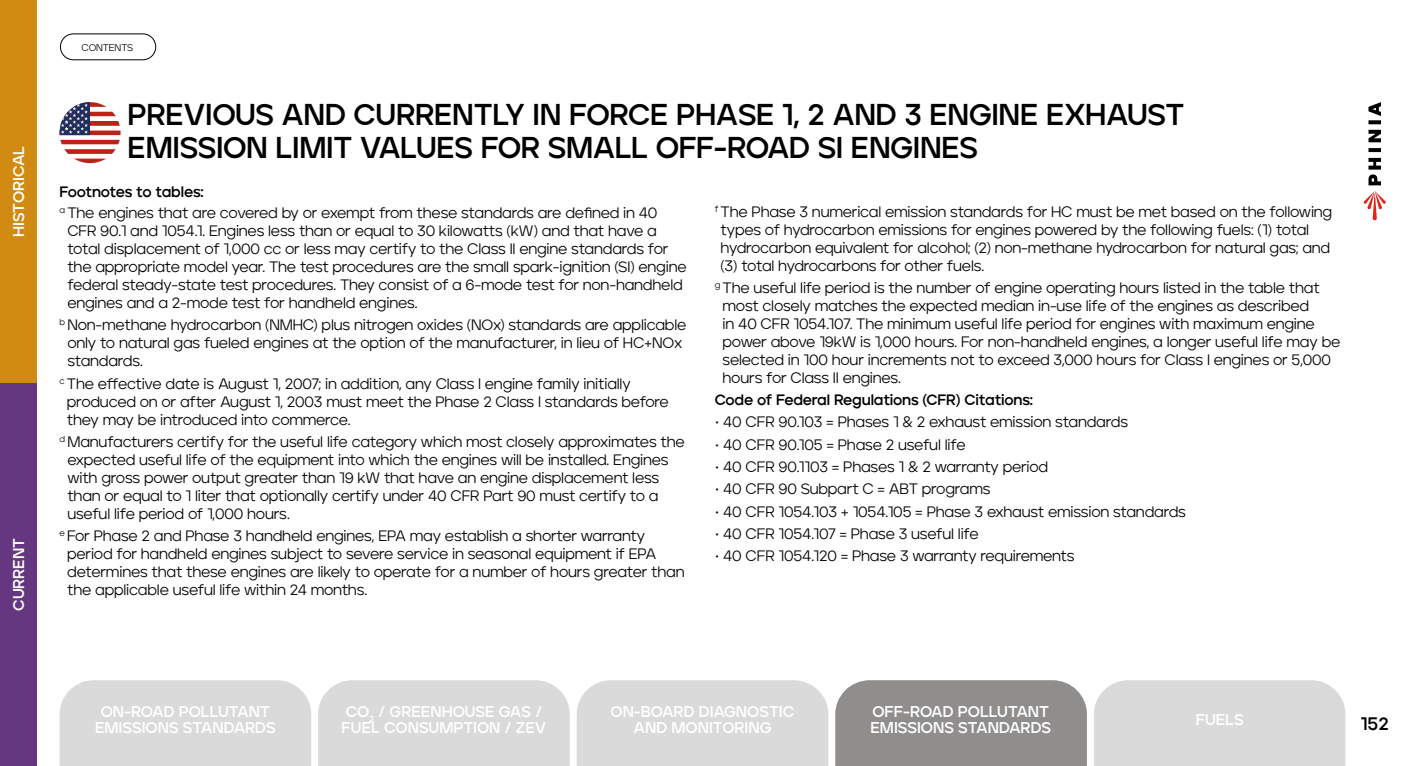
<style>
.page{position:relative;width:1404px;height:766px;background:#fff}
.page>*{position:absolute;margin:0;border:0;box-sizing:border-box;transform-origin:0 0}
.t1{font:700 30px/33px "Jeko";letter-spacing:-.01em;color:#000}
.t2{font:700 18px "Jeko";color:#000}
.t3{font:700 15.6px/16.8px "Jeko";color:#fff;text-align:center}
.t4{font:15px/18px "Jeko";letter-spacing:-.015em;color:#000}
.t5{font:700 15px "Jeko";letter-spacing:-.01em;color:#000}
.t6{font:9.6px "Jeko";letter-spacing:-.01em;color:#000}
.s1{font-weight:700}
</style>
<div class="page">
<div style="left:0;top:383px;width:37px;height:382px;background:#643780"></div>
<div style="left:0;top:0;width:37px;height:383px;background:#d18a12"></div>
<svg style="left:1363px;top:191px;width:22px;height:29px"></svg>
<svg style="left:1368px;top:102px;width:12px;height:83px"></svg>
<div style="left:318px;top:680px;width:251px;height:85px;background:#dadada"></div>
<div style="left:576px;top:680px;width:252px;height:85px;background:#dadada"></div>
<div style="left:835px;top:680px;width:251px;height:85px;background:#908d8d"></div>
<div style="left:1094px;top:680px;width:251px;height:85px;background:#dadada"></div>
<div style="left:60px;top:680px;width:251px;height:85px;background:#dadada"></div>
<svg style="left:60px;top:102px;width:60px;height:61px"></svg>
<div style="left:60px;top:33px;width:96px;height:27px;border:1px solid #000;border-radius:13px"></div>
<p class="t3" style="left:10px;top:237px;width:93px;rotate:-90deg">HISTORICAL</p>
<p class="t3" style="left:10px;top:611px;width:75px;rotate:-90deg">CURRENT</p>
<p class="t6" style="left:82px;top:42px;width:53px">CONTENTS</p>
<h1 class="t1" style="left:128px;top:98px;width:1058px">PREVIOUS AND CURRENTLY IN FORCE PHASE 1, 2 AND 3 ENGINE EXHAUST<br>EMISSION LIMIT VALUES FOR SMALL OFF-ROAD SI ENGINES</h1>
<p class="t4" style="left:60px;top:182px;width:599px;line-height:20.4px"><span class="s1">Footnotes to tables:<br></span><sup>a</sup> The engines that are covered by or exempt from these standards are defined in 40</p>
<p class="t4" style="left:67px;top:222px;width:620px">CFR 90.1 and 1054.1. Engines less than or equal to 30 kilowatts (kW) and that have a total displacement of 1,000 cc or less may certify to the Class II engine standards for the appropriate model year. The test procedures are the small spark-ignition (SI) engine federal steady-state test procedures. They consist of a 6-mode test for non-handheld engines and a 2-mode test for handheld engines.</p>
<p class="t4" style="left:67px;top:316px;width:620px;text-indent:-8px"><sup>b</sup> Non-methane hydrocarbon (NMHC) plus nitrogen oxides (NOx) standards are applicable only to natural gas fueled engines at the option of the manufacturer, in lieu of HC+NOx standards.</p>
<p class="t4" style="left:67px;top:374px;width:603px;text-indent:-7px"><sup>c</sup> The effective date is August 1, 2007; in addition, any Class I engine family initially produced on or after August 1, 2003 must meet the Phase 2 Class I standards before they may be introduced into commerce.</p>
<p class="t4" style="left:67px;top:432px;width:618px;text-indent:-8px"><sup>d</sup> Manufacturers certify for the useful life category which most closely approximates the expected useful life of the equipment into which the engines will be installed. Engines with gross power output greater than 19 kW that have an engine displacement less than or equal to 1 liter that optionally certify under 40 CFR Part 90 must certify to a useful life period of 1,000 hours.</p>
<p class="t4" style="left:67px;top:527px;width:619px;text-indent:-8px"><sup>e</sup> For Phase 2 and Phase 3 handheld engines, EPA may establish a shorter warranty period for handheld engines subject to severe service in seasonal equipment if EPA determines that these engines are likely to operate for a number of hours greater than the applicable useful life within 24 months.</p>
<p class="t4" style="left:720px;top:202px;width:613px;text-indent:-6px"><sup>f</sup> The Phase 3 numerical emission standards for HC must be met based on the following types of hydrocarbon emissions for engines powered by the following fuels: (1) total hydrocarbon equivalent for alcohol; (2) non-methane hydrocarbon for natural gas; and (3) total hydrocarbons for other fuels.</p>
<p class="t4" style="left:722px;top:279px;width:619px;text-indent:-8px"><sup>g</sup> The useful life period is the number of engine operating hours listed in the table that most closely matches the expected median in-use life of the engines as described<br>in 40 CFR 1054.107. The minimum useful life period for engines with maximum engine power above 19kW is 1,000 hours. For non-handheld engines, a longer useful life may be selected in 100 hour increments not to exceed 3,000 hours for Class I engines or 5,000 hours for Class II engines.</p>
<p class="t5" style="left:714px;top:391px;width:320px">Code of Federal Regulations (CFR) Citations:</p>
<p class="t4" style="left:714px;top:413px;width:415px">• 40 CFR 90.103 = Phases 1 &amp; 2 exhaust emission standards</p>
<p class="t4" style="left:714px;top:435px;width:252px">• 40 CFR 90.105 = Phase 2 useful life</p>
<p class="t4" style="left:714px;top:457px;width:335px">• 40 CFR 90.1103 = Phases 1 &amp; 2 warranty period</p>
<p class="t4" style="left:714px;top:480px;width:277px">• 40 CFR 90 Subpart C = ABT programs</p>
<p class="t4" style="left:714px;top:502px;width:472px">• 40 CFR 1054.103 + 1054.105 = Phase 3 exhaust emission standards</p>
<p class="t4" style="left:714px;top:524px;width:265px">• 40 CFR 1054.107 = Phase 3 useful life</p>
<p class="t4" style="left:714px;top:546px;width:361px">• 40 CFR 1054.120 = Phase 3 warranty requirements</p>
<p class="t3" style="left:95px;top:702px;width:182px">ON-ROAD POLLUTANT<br>EMISSIONS STANDARDS</p>
<p class="t3" style="left:341px;top:702px;width:206px;text-align:left">CO<sub>2</sub> / GREENHOUSE GAS /<br>FUEL CONSUMPTION / ZEV</p>
<p class="t3" style="left:610px;top:702px;width:185px">ON-BOARD DIAGNOSTIC<br>AND MONITORING</p>
<p class="t3" style="left:1195px;top:711px;width:49px">FUELS</p>
<p class="t3" style="left:870px;top:702px;width:182px;text-align:left">OFF-ROAD POLLUTANT<br>EMISSIONS STANDARDS</p>
<p class="t2" style="left:1360px;top:712px;width:29px">152</p>
</div>
